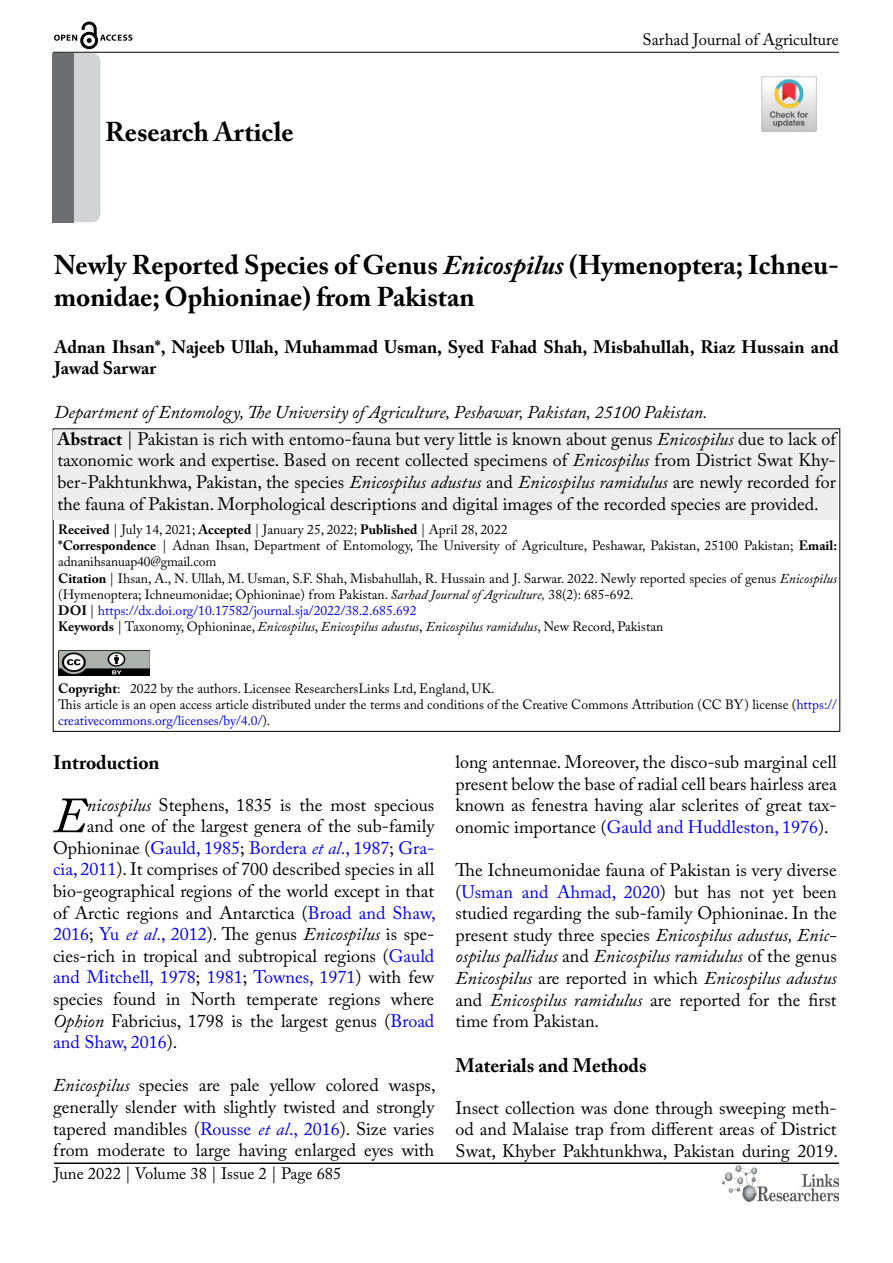
<style>
.page{position:relative;width:893px;height:1263px;background:#fff}
.page>*{position:absolute;margin:0;border:0;box-sizing:border-box;transform-origin:0 0}
.t1{font:italic 50.1px "Adobe Caslon Pro";color:#000}
.t2{font:700 27px/32.4px "Adobe Caslon Pro";color:#000}
.t3{font:700 19.5px "Adobe Caslon Pro";color:#000}
.t4{font:18px/21.6px "Adobe Caslon Pro";color:#000;text-align:justify}
.t5{font:18px "Adobe Caslon Pro";color:#00f}
.t6{font:700 18px/21.6px "Adobe Caslon Pro";color:#000}
.t7{font:italic 18px "Adobe Caslon Pro";color:#000}
.t8{font:16.5px "Adobe Caslon Pro";color:#000}
.t9{font:13.5px/16.2px "Adobe Caslon Pro";color:#000}
.s1{font-style:italic}
.s2{font-weight:700}
.s3{color:#00f}
.s4{color:#000}
.s5{font-style:italic;color:#00f}
</style>
<div class="page">
<hr style="left:53px;top:52px;width:786px;height:1px;background:#000">
<img style="left:722px;top:1166px;width:117px;height:36px">
<svg style="left:54px;top:22px;width:78px;height:27px"></svg>
<div style="left:54px;top:53px;width:46px;height:169px;background:#d1d3d4;border-radius:9px"></div>
<hr style="left:54px;top:1163px;width:785px;height:1px;background:#000">
<div style="left:53px;top:53px;width:21px;height:169px;background:#6d6e71"></div>
<div style="left:54px;top:430px;width:784px;height:90px;background:#ededee"></div>
<img style="left:58px;top:650px;width:92px;height:26px">
<img style="left:761px;top:77px;width:55px;height:55px">
<h2 class="t2" style="left:105px;top:116px;width:190px">Research Article</h2>
<p class="t8" style="left:643px;top:30px;width:198px">Sarhad Journal of Agriculture</p>
<h2 class="t2" style="left:54px;top:248px;width:786px">Newly Reported Species of Genus <span class="s1">Enicospilus</span> (Hymenoptera; Ichneu&shy;monidae; Ophioninae) from Pakistan</h2>
<p class="t6" style="left:55px;top:336px;width:786px">Adnan Ihsan*, Najeeb Ullah, Muhammad Usman, Syed Fahad Shah, Misbahullah, Riaz Hussain and<br>Jawad Sarwar</p>
<p class="t7" style="left:55px;top:401px;width:655px">Department of Entomology, The University of Agriculture, Peshawar, Pakistan, 25100 Pakistan.</p>
<p class="t4" style="left:58px;top:428px;width:780px"><span class="s2">Abstract</span> | Pakistan is rich with entomo-fauna but very little is known about genus <span class="s1">Enicospilus</span> due to lack of taxonomic work and expertise. Based on recent collected specimens of <span class="s1">Enicospilus</span> from District Swat Khy&shy;ber-Pakhtunkhwa, Pakistan, the species <span class="s1">Enicospilus adustus</span> and <span class="s1">Enicospilus ramidulus</span> are newly recorded for the fauna of Pakistan. Morphological descriptions and digital images of the recorded species are provided.</p>
<p class="t9" style="left:58px;top:521px;width:780px"><span class="s2">Received</span> | July 14, 2021; <span class="s2">Accepted</span> | January 25, 2022; <span class="s2">Published</span> | April 28, 2022<br><span class="s2">*Correspondence</span> | Adnan Ihsan, Department of Entomology, The University of Agriculture, Peshawar, Pakistan, 25100 Pakistan; <span class="s2">Email: </span>adnanihsanuap40@gmail.com<br><span class="s2">Citation</span> | Ihsan, A., N. Ullah, M. Usman, S.F. Shah, Misbahullah, R. Hussain and J. Sarwar. 2022. Newly reported species of genus <span class="s1">Enicospilus </span>(Hymenoptera; Ichneumonidae; Ophioninae) from Pakistan. <span class="s1">Sarhad Journal of Agriculture,</span> 38(2): 685-692.<br><span class="s2">DOI</span> | <span class="s3">https://dx.doi.org/10.17582/journal.sja/2022/38.2.685.692<br></span><span class="s2">Keywords</span> | Taxonomy, Ophioninae, <span class="s1">Enicospilus</span>, <span class="s1">Enicospilus adustus</span>, <span class="s1">Enicospilus ramidulus</span>, New Record, Pakistan</p>
<p class="t9" style="left:58px;top:680px;width:780px"><span class="s2">Copyright</span>: 2022 by the authors. Licensee ResearchersLinks Ltd, England, UK.<br>This article is an open access article distributed under the terms and conditions of the Creative Commons Attribution (CC BY) license (<span class="s3">https:// creativecommons.org/licenses/by/4.0/</span>).</p>
<p class="t3" style="left:53px;top:751px;width:108px">Introduction</p>
<h1 class="t1" style="left:53px;top:785px;width:35px">E</h1>
<p class="t4" style="left:87px;top:793px;width:349px"><span class="s1">nicospilus</span> Stephens, 1835 is the most specious</p>
<p class="t4" style="left:87px;top:815px;width:349px">and one of the largest genera of the sub-family</p>
<p class="t5" style="left:53px;top:837px;width:383px"><span class="s4">Ophioninae (</span>Gauld, 1985<span class="s4">;</span> Bordera <span class="s1">et al</span>., 1987<span class="s4">;</span> Gra-</p>
<p class="t4" style="left:53px;top:858px;width:383px"><span class="s3">cia, 2011</span>). It comprises of 700 described species in all</p>
<p class="t4" style="left:53px;top:880px;width:383px">bio-geographical regions of the world except in that</p>
<p class="t4" style="left:53px;top:901px;width:384px">of Arctic regions and Antarctica (<span class="s3">Broad and Shaw,</span></p>
<p class="t4" style="left:53px;top:923px;width:383px"><span class="s3">2016</span>; <span class="s3">Yu</span> <span class="s5">et al</span><span class="s3">., 2012</span>). The genus <span class="s1">Enicospilus</span> is spe-</p>
<p class="t4" style="left:53px;top:945px;width:383px">cies-rich in tropical and subtropical regions (<span class="s3">Gauld</span></p>
<p class="t5" style="left:53px;top:967px;width:383px">and Mitchell, 1978<span class="s4">;</span> 1981<span class="s4">;</span> Townes, 1971<span class="s4">) with few</span></p>
<p class="t4" style="left:53px;top:988px;width:383px">species found in North temperate regions where</p>
<p class="t4" style="left:53px;top:1009px;width:383px"><span class="s1">Ophion</span> Fabricius, 1798 is the largest genus (<span class="s3">Broad</span></p>
<p class="t5" style="left:53px;top:1031px;width:126px">and Shaw, 2016<span class="s4">).</span></p>
<p class="t4" style="left:53px;top:1074px;width:384px"><span class="s1">Enicospilus</span> species are pale yellow colored wasps, generally slender with slightly twisted and strongly tapered mandibles (<span class="s3">Rousse</span> <span class="s5">et al</span><span class="s3">., 2016</span>). Size varies from moderate to large having enlarged eyes with</p>
<p class="t8" style="left:54px;top:1164px;width:289px">June 2022 | Volume 38 | Issue 2 | Page 685</p>
<p class="t4" style="left:456px;top:751px;width:383px">long antennae. Moreover, the disco-sub marginal cell present below the base of radial cell bears hairless area known as fenestra having alar sclerites of great tax&shy;onomic importance (<span class="s3">Gauld and Huddleston, 1976</span>).</p>
<p class="t4" style="left:456px;top:859px;width:383px">The Ichneumonidae fauna of Pakistan is very diverse (<span class="s3">Usman and Ahmad, 2020</span>) but has not yet been studied regarding the sub-family Ophioninae. In the present study three species <span class="s1">Enicospilus adustus, Enic&shy;ospilus pallidus</span> and <span class="s1">Enicospilus ramidulus</span> of the genus <span class="s1">Enicospilus</span> are reported in which <span class="s1">Enicospilus adustus </span>and <span class="s1">Enicospilus ramidulus</span> are reported for the first time from Pakistan.</p>
<p class="t3" style="left:456px;top:1054px;width:193px">Materials and Methods</p>
<p class="t4" style="left:456px;top:1097px;width:384px">Insect collection was done through sweeping meth&shy;od and Malaise trap from different areas of District Swat, Khyber Pakhtunkhwa, Pakistan during 2019.</p>
</div>
